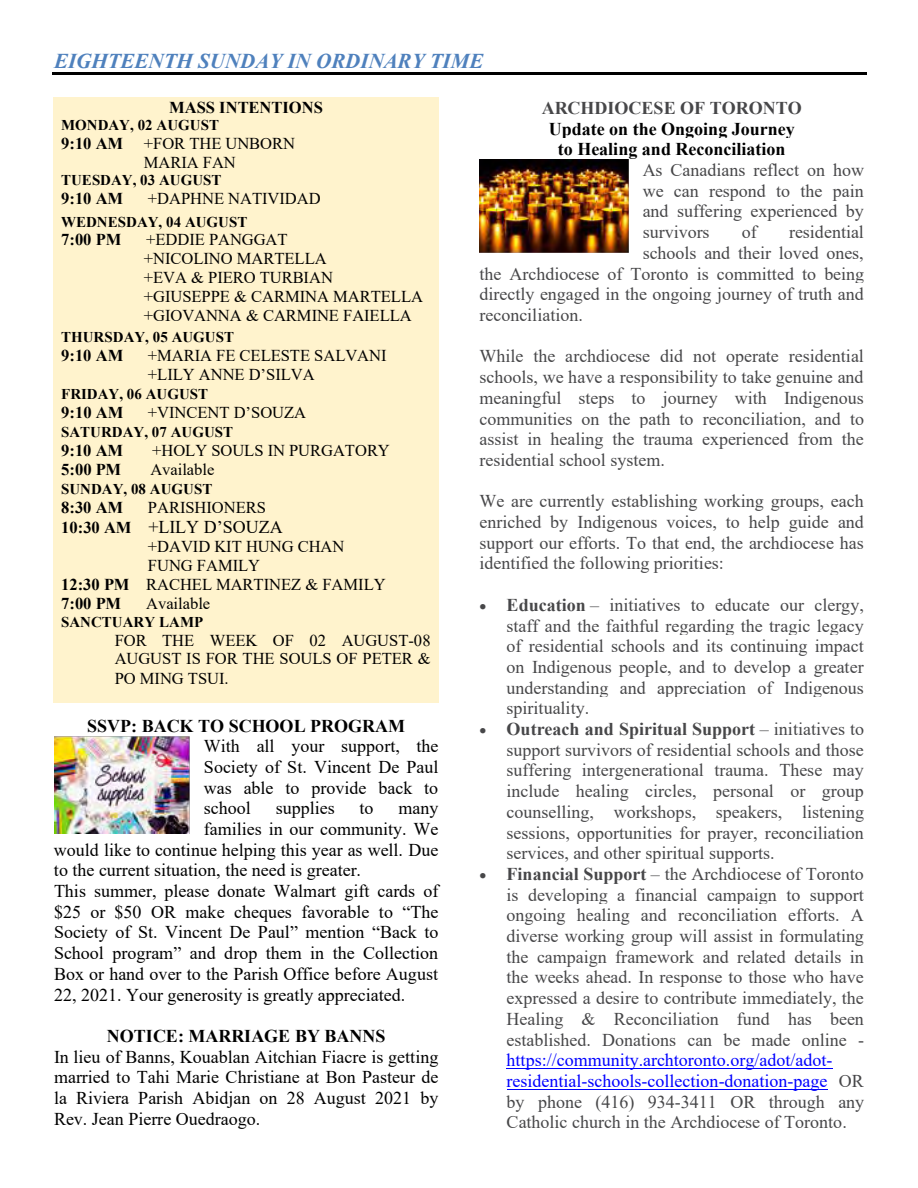
<style>
.page{position:relative;width:918px;height:1188px;background:#fff}
.page>*{position:absolute;margin:0;border:0;box-sizing:border-box;transform-origin:0 0}
.t1{font:italic 700 21px "Times New Roman";color:#4f81bd}
.t2{font:18px/20.7px "Times New Roman";color:#474749;text-align:justify}
.t3{font:18px/20.7px "Times New Roman";color:#000;text-align:justify}
.t4{font:18px/20.7px "Times New Roman";color:#00f}
.t5{font:700 18px/20.7px "Times New Roman";color:#000;text-align:center}
.t6{font:700 18px "Times New Roman";color:#474749}
.t7{font:16.5px/18.9px "Times New Roman";letter-spacing:-.005em;color:#000}
.t8{font:700 16.5px "Times New Roman";color:#000}
.t9{font:700 15px "Times New Roman";color:#000}
.s1{font-weight:700}
.s2{font-weight:700;font-size:16.5px}
.s3{color:#474749}
</style>
<div class="page">
<hr style="left:52px;top:73px;width:814px;height:2px;background:#000">
<img style="left:54px;top:736px;width:136px;height:97px">
<img style="left:479px;top:159px;width:150px;height:94px">
<div style="left:53px;top:97px;width:386px;height:606px;background:#fff3cd"></div>
<hr style="left:507px;top:1068px;width:326px;height:1px;background:#00f">
<hr style="left:507px;top:1089px;width:320px;height:1px;background:#00f">
<p class="t1" style="left:54px;top:47px;width:431px">EIGHTEENTH SUNDAY IN ORDINARY TIME</p>
<p class="t8" style="left:169px;top:95px;width:155px">MASS INTENTIONS</p>
<p class="t9" style="left:61px;top:114px;width:159px">MONDAY, 02 AUGUST</p>
<p class="t7" style="left:144px;top:133px;width:153px;text-indent:-83px"><span class="s1">9:10 AM</span> +FOR THE UNBORN<br>MARIA FAN</p>
<p class="t9" style="left:61px;top:170px;width:162px">TUESDAY, 03 AUGUST</p>
<p class="t8" style="left:61px;top:187px;width:64px">9:10 AM</p>
<p class="t7" style="left:148px;top:188px;width:174px">+DAPHNE NATIVIDAD</p>
<p class="t9" style="left:61px;top:211px;width:188px">WEDNESDAY, 04 AUGUST</p>
<p class="t8" style="left:61px;top:228px;width:62px">7:00 PM</p>
<p class="t7" style="left:144px;top:230px;width:281px">+EDDIE PANGGAT<br>+NICOLINO MARTELLA<br>+EVA &amp; PIERO TURBIAN +GIUSEPPE &amp; CARMINA MARTELLA +GIOVANNA &amp; CARMINE FAIELLA</p>
<p class="t9" style="left:61px;top:327px;width:174px">THURSDAY, 05 AUGUST</p>
<p class="t8" style="left:61px;top:344px;width:64px">9:10 AM</p>
<p class="t7" style="left:148px;top:345px;width:240px">+MARIA FE CELESTE SALVANI +LILY ANNE D’SILVA</p>
<p class="t9" style="left:61px;top:383px;width:148px">FRIDAY, 06 AUGUST</p>
<p class="t8" style="left:61px;top:400px;width:64px">9:10 AM</p>
<p class="t7" style="left:148px;top:402px;width:160px">+VINCENT D’SOUZA</p>
<p class="t9" style="left:61px;top:421px;width:173px">SATURDAY, 07 AUGUST</p>
<p class="t8" style="left:61px;top:438px;width:64px">9:10 AM</p>
<p class="t7" style="left:152px;top:440px;width:239px">+HOLY SOULS IN PURGATORY</p>
<p class="t8" style="left:61px;top:457px;width:62px">5:00 PM</p>
<p class="t7" style="left:150px;top:459px;width:66px">Available</p>
<p class="t9" style="left:61px;top:478px;width:153px">SUNDAY, 08 AUGUST</p>
<p class="t8" style="left:61px;top:495px;width:64px">8:30 AM</p>
<p class="t7" style="left:148px;top:497px;width:120px">PARISHIONERS</p>
<p class="t3" style="left:61px;top:516px;width:223px"><span class="s2">10:30 AM</span> +LILY D’SOUZA</p>
<p class="t7" style="left:148px;top:537px;width:198px">+DAVID KIT HUNG CHAN</p>
<p class="t7" style="left:148px;top:556px;width:114px">FUNG FAMILY</p>
<p class="t7" style="left:61px;top:575px;width:326px"><span class="s1">12:30 PM</span> RACHEL MARTINEZ &amp; FAMILY</p>
<p class="t8" style="left:61px;top:592px;width:62px">7:00 PM</p>
<p class="t7" style="left:146px;top:594px;width:66px">Available</p>
<p class="t9" style="left:61px;top:611px;width:144px">SANCTUARY LAMP</p>
<p class="t7" style="left:115px;top:630px;width:317px;text-align:justify">FOR THE WEEK OF 02 AUGUST-08<br>AUGUST IS FOR THE SOULS OF PETER &amp; PO MING TSUI.</p>
<p class="t5" style="left:87px;top:715px;width:320px">SSVP: BACK TO SCHOOL PROGRAM</p>
<p class="t3" style="left:204px;top:735px;width:236px">With all your support, the Society of St. Vincent De Paul was able to provide back to school</p>
<p class="t6" style="left:542px;top:95px;width:261px">ARCHDIOCESE OF TORONTO</p>
<p class="t5" style="left:549px;top:118px;width:247px">Update on the Ongoing Journey to Healing and Reconciliation</p>
<p class="t2" style="left:643px;top:159px;width:223px">As Canadians reflect on how we can respond to the pain and suffering experienced by survivors</p>
<p class="t2" style="left:742px;top:221px;width:16px">of</p>
<p class="t2" style="left:789px;top:221px;width:76px">residential</p>
<p class="t2" style="left:643px;top:242px;width:223px">schools and their loved ones,</p>
<p class="t2" style="left:480px;top:263px;width:386px">the Archdiocese of Toronto is committed to being</p>
<p class="t2" style="left:480px;top:283px;width:386px">directly engaged in the ongoing journey of truth and</p>
<p class="t2" style="left:480px;top:304px;width:105px">reconciliation.</p>
<p class="t2" style="left:480px;top:345px;width:386px">While the archdiocese did not operate residential schools, we have a responsibility to take genuine and meaningful steps to journey with Indigenous communities on the path to reconciliation, and to assist in healing the trauma experienced from the residential school system.</p>
<p class="t2" style="left:480px;top:490px;width:386px">We are currently establishing working groups, each enriched by Indigenous voices, to help guide and support our efforts. To that end, the archdiocese has identified the following priorities:</p>
<p class="t2" style="left:507px;top:594px;width:359px;text-indent:-27px">• <span class="s1">Education</span> – initiatives to educate our clergy, staff and the faithful regarding the tragic legacy of residential schools and its continuing impact on Indigenous people, and to develop a greater understanding and appreciation of Indigenous spirituality.</p>
<p class="t2" style="left:507px;top:718px;width:359px;text-indent:-27px">• <span class="s1">Outreach and Spiritual Support</span> – initiatives to support survivors of residential schools and those suffering intergenerational trauma. These may include healing circles, personal or group counselling, workshops, speakers, listening sessions, opportunities for prayer, reconciliation services, and other spiritual supports.</p>
<p class="t2" style="left:507px;top:863px;width:359px;text-indent:-27px">• <span class="s1">Financial Support</span> – the Archdiocese of Toronto is developing a financial campaign to support ongoing healing and reconciliation efforts. A diverse working group will assist in formulating the campaign framework and related details in the weeks ahead. In response to those who have expressed a desire to contribute immediately, the Healing &amp; Reconciliation fund has been established. Donations can be made online -</p>
<p class="t4" style="left:507px;top:1049px;width:359px">https://community.archtoronto.org/adot/adot&shy;residential-schools-collection-donation-page <span class="s3">OR by phone (416) 934-3411 OR through any Catholic church in the Archdiocese of Toronto.</span></p>
<p class="t3" style="left:276px;top:797px;width:61px">supplies</p>
<p class="t3" style="left:360px;top:797px;width:16px">to</p>
<p class="t3" style="left:398px;top:797px;width:41px">many</p>
<p class="t3" style="left:204px;top:818px;width:236px">families in our community. We</p>
<p class="t3" style="left:54px;top:839px;width:386px">would like to continue helping this year as well. Due</p>
<p class="t3" style="left:54px;top:859px;width:309px">to the current situation, the need is greater.</p>
<p class="t3" style="left:54px;top:880px;width:386px">This summer, please donate Walmart gift cards of</p>
<p class="t3" style="left:54px;top:901px;width:386px">$25 or $50 OR make cheques favorable to “The</p>
<p class="t3" style="left:54px;top:922px;width:386px">Society of St. Vincent De Paul” mention “Back to</p>
<p class="t3" style="left:54px;top:942px;width:386px">School program” and drop them in the Collection</p>
<p class="t3" style="left:54px;top:963px;width:386px">Box or hand over to the Parish Office before August</p>
<p class="t3" style="left:54px;top:984px;width:353px">22, 2021. Your generosity is greatly appreciated.</p>
<p class="t5" style="left:107px;top:1025px;width:280px">NOTICE: MARRIAGE BY BANNS</p>
<p class="t3" style="left:54px;top:1046px;width:386px">In lieu of Banns, Kouablan Aitchian Fiacre is getting married to Tahi Marie Christiane at Bon Pasteur de la Riviera Parish Abidjan on 28 August 2021 by Rev. Jean Pierre Ouedraogo.</p>
</div>
